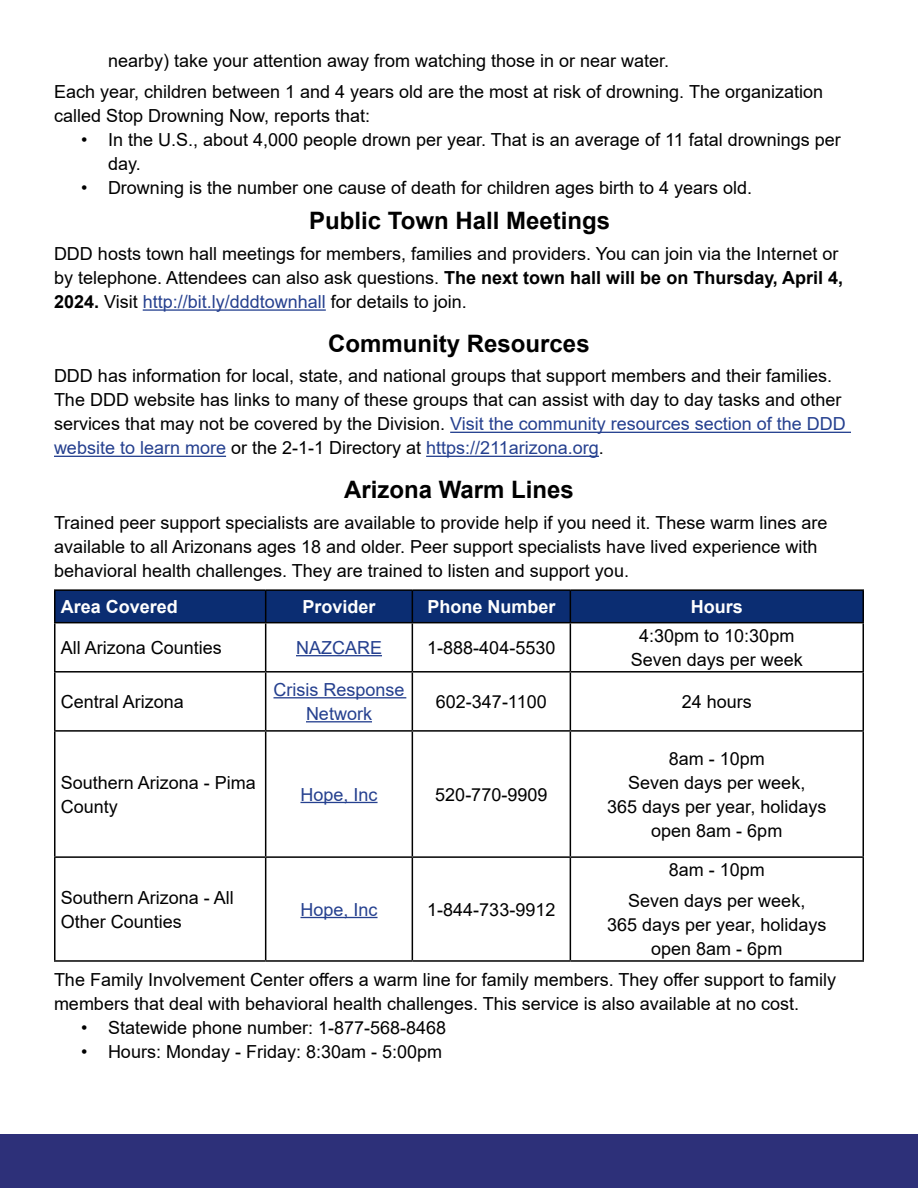
<style>
.page{position:relative;width:918px;height:1188px;background:#fff}
.page>*{position:absolute;margin:0;border:0;box-sizing:border-box;transform-origin:0 0}
.t1{font:700 24px "Arial";color:#000}
.t2{font:18px/24px "Arial";color:#000}
.t3{font:18px/24px "Arial";color:#25408f;text-align:center}
.t4{font:700 18px "Arial";color:#fff}
.s1{font-weight:700}
.s2{color:#25408f}
</style>
<div class="page">
<div style="left:0;top:1134px;width:918px;height:54px;background:#2d3079"></div>
<hr style="left:143px;top:309px;width:183px;height:2px;background:#25408f">
<hr style="left:450px;top:432px;width:401px;height:1px;background:#25408f">
<hr style="left:54px;top:456px;width:172px;height:1px;background:#25408f">
<hr style="left:426px;top:456px;width:173px;height:1px;background:#25408f">
<div style="left:55px;top:590px;width:211px;height:33px;background:#0b2d72"></div>
<div style="left:266px;top:590px;width:146px;height:33px;background:#0b2d72"></div>
<div style="left:412px;top:590px;width:158px;height:33px;background:#0b2d72"></div>
<div style="left:570px;top:590px;width:293px;height:33px;background:#0b2d72"></div>
<hr style="left:54px;top:589px;width:212px;height:2px;background:#000">
<hr style="left:54px;top:591px;width:2px;height:31px;background:#000">
<hr style="left:266px;top:589px;width:146px;height:2px;background:#000">
<hr style="left:265px;top:591px;width:1px;height:31px;background:#000">
<hr style="left:412px;top:589px;width:158px;height:2px;background:#000">
<hr style="left:412px;top:591px;width:1px;height:31px;background:#000">
<hr style="left:570px;top:589px;width:294px;height:2px;background:#000">
<hr style="left:570px;top:591px;width:1px;height:31px;background:#000">
<hr style="left:862px;top:591px;width:2px;height:31px;background:#000">
<hr style="left:54px;top:622px;width:212px;height:1px;background:#000">
<hr style="left:54px;top:623px;width:2px;height:48px;background:#000">
<hr style="left:266px;top:622px;width:146px;height:1px;background:#000">
<hr style="left:265px;top:623px;width:1px;height:48px;background:#000">
<hr style="left:412px;top:622px;width:158px;height:1px;background:#000">
<hr style="left:412px;top:623px;width:1px;height:48px;background:#000">
<hr style="left:570px;top:622px;width:294px;height:1px;background:#000">
<hr style="left:570px;top:623px;width:1px;height:48px;background:#000">
<hr style="left:862px;top:623px;width:2px;height:48px;background:#000">
<hr style="left:54px;top:671px;width:212px;height:2px;background:#000">
<hr style="left:54px;top:673px;width:2px;height:57px;background:#000">
<hr style="left:266px;top:671px;width:146px;height:2px;background:#000">
<hr style="left:265px;top:673px;width:1px;height:57px;background:#000">
<hr style="left:412px;top:671px;width:158px;height:2px;background:#000">
<hr style="left:412px;top:673px;width:1px;height:57px;background:#000">
<hr style="left:570px;top:671px;width:294px;height:2px;background:#000">
<hr style="left:570px;top:673px;width:1px;height:57px;background:#000">
<hr style="left:862px;top:673px;width:2px;height:57px;background:#000">
<hr style="left:54px;top:730px;width:212px;height:2px;background:#000">
<hr style="left:54px;top:732px;width:2px;height:124px;background:#000">
<hr style="left:266px;top:730px;width:146px;height:2px;background:#000">
<hr style="left:265px;top:732px;width:1px;height:124px;background:#000">
<hr style="left:412px;top:730px;width:158px;height:2px;background:#000">
<hr style="left:412px;top:732px;width:1px;height:124px;background:#000">
<hr style="left:570px;top:730px;width:294px;height:2px;background:#000">
<hr style="left:570px;top:732px;width:1px;height:124px;background:#000">
<hr style="left:862px;top:732px;width:2px;height:124px;background:#000">
<hr style="left:54px;top:856px;width:212px;height:2px;background:#000">
<hr style="left:54px;top:858px;width:2px;height:102px;background:#000">
<hr style="left:266px;top:856px;width:146px;height:2px;background:#000">
<hr style="left:265px;top:858px;width:1px;height:102px;background:#000">
<hr style="left:412px;top:856px;width:158px;height:2px;background:#000">
<hr style="left:412px;top:858px;width:1px;height:102px;background:#000">
<hr style="left:570px;top:856px;width:294px;height:2px;background:#000">
<hr style="left:570px;top:858px;width:1px;height:102px;background:#000">
<hr style="left:862px;top:858px;width:2px;height:102px;background:#000">
<hr style="left:54px;top:960px;width:212px;height:2px;background:#000">
<hr style="left:266px;top:960px;width:146px;height:2px;background:#000">
<hr style="left:412px;top:960px;width:158px;height:2px;background:#000">
<hr style="left:570px;top:960px;width:294px;height:2px;background:#000">
<hr style="left:296px;top:655px;width:86px;height:1px;background:#25408f">
<hr style="left:273px;top:697px;width:133px;height:1px;background:#25408f">
<hr style="left:306px;top:721px;width:66px;height:1px;background:#25408f">
<hr style="left:300px;top:802px;width:78px;height:1px;background:#25408f">
<hr style="left:300px;top:917px;width:78px;height:1px;background:#25408f">
<p class="t2" style="left:54px;top:45px;width:771px;line-height:30.8px;text-indent:54px">nearby) take your attention away from watching those in or near water.<br>Each year, children between 1 and 4 years old are the most at risk of drowning. The organization</p>
<p class="t2" style="left:54px;top:103px;width:318px">called Stop Drowning Now, reports that:</p>
<p class="t2" style="left:108px;top:127px;width:734px;text-indent:-27px">• In the U.S., about 4,000 people drown per year. That is an average of 11 fatal drownings per day.</p>
<p class="t2" style="left:81px;top:175px;width:673px">• Drowning is the number one cause of death for children ages birth to 4 years old.</p>
<h1 class="t1" style="left:309px;top:204px;width:302px">Public Town Hall Meetings</h1>
<p class="t2" style="left:54px;top:242px;width:791px">DDD hosts town hall meetings for members, families and providers. You can join via the Internet or by telephone. Attendees can also ask questions. <span class="s1">The next town hall will be on Thursday, April 4,<br>2024.</span> Visit <span class="s2">http://bit.ly/dddtownhall</span> for details to join.</p>
<h1 class="t1" style="left:328px;top:326px;width:263px">Community Resources</h1>
<p class="t2" style="left:54px;top:364px;width:793px">DDD has information for local, state, and national groups that support members and their families.<br>The DDD website has links to many of these groups that can assist with day to day tasks and other services that may not be covered by the Division. <span class="s2">Visit the community resources section of the DDD website to learn more</span> or the 2-1-1 Directory at <span class="s2">https://211arizona.org</span>.</p>
<h1 class="t1" style="left:344px;top:473px;width:231px">Arizona Warm Lines</h1>
<p class="t2" style="left:54px;top:510px;width:775px">Trained peer support specialists are available to provide help if you need it. These warm lines are available to all Arizonans ages 18 and older. Peer support specialists have lived experience with behavioral health challenges. They are trained to listen and support you.</p>
<p class="t4" style="left:61px;top:594px;width:119px">Area Covered</p>
<p class="t4" style="left:303px;top:594px;width:75px">Provider</p>
<p class="t4" style="left:427px;top:594px;width:130px">Phone Number</p>
<p class="t4" style="left:691px;top:594px;width:54px">Hours</p>
<p class="t2" style="left:61px;top:635px;width:163px">All Arizona Counties</p>
<p class="t3" style="left:296px;top:635px;width:88px">NAZCARE</p>
<p class="t2" style="left:427px;top:635px;width:130px">1-888-404-5530</p>
<p class="t2" style="left:631px;top:623px;width:174px;text-align:center">4:30pm to 10:30pm<br>Seven days per week</p>
<p class="t2" style="left:61px;top:689px;width:125px">Central Arizona</p>
<p class="t3" style="left:273px;top:677px;width:133px">Crisis Response<br>Network</p>
<p class="t2" style="left:436px;top:689px;width:112px">602-347-1100</p>
<p class="t2" style="left:682px;top:689px;width:72px">24 hours</p>
<p class="t2" style="left:61px;top:770px;width:197px">Southern Arizona - Pima<br>County</p>
<p class="t3" style="left:300px;top:782px;width:79px">Hope, Inc</p>
<p class="t2" style="left:435px;top:782px;width:114px">520-770-9909</p>
<p class="t2" style="left:607px;top:746px;width:221px;text-align:center">8am - 10pm<br>Seven days per week,<br>365 days per year, holidays open 8am - 6pm</p>
<p class="t2" style="left:628px;top:854px;width:179px;line-height:30.8px;text-align:center">8am - 10pm<br>Seven days per week,</p>
<p class="t2" style="left:607px;top:913px;width:221px;text-align:center">365 days per year, holidays open 8am - 6pm</p>
<p class="t2" style="left:54px;top:968px;width:784px">The Family Involvement Center offers a warm line for family members. They offer support to family members that deal with behavioral health challenges. This service is also available at no cost.</p>
<p class="t2" style="left:81px;top:1016px;width:367px">• Statewide phone number: 1-877-568-8468</p>
<p class="t2" style="left:81px;top:1040px;width:363px">• Hours: Monday - Friday: 8:30am - 5:00pm</p>
<p class="t2" style="left:61px;top:885px;width:175px">Southern Arizona - All<br>Other Counties</p>
<p class="t3" style="left:300px;top:897px;width:79px">Hope, Inc</p>
<p class="t2" style="left:427px;top:897px;width:130px">1-844-733-9912</p>
</div>
